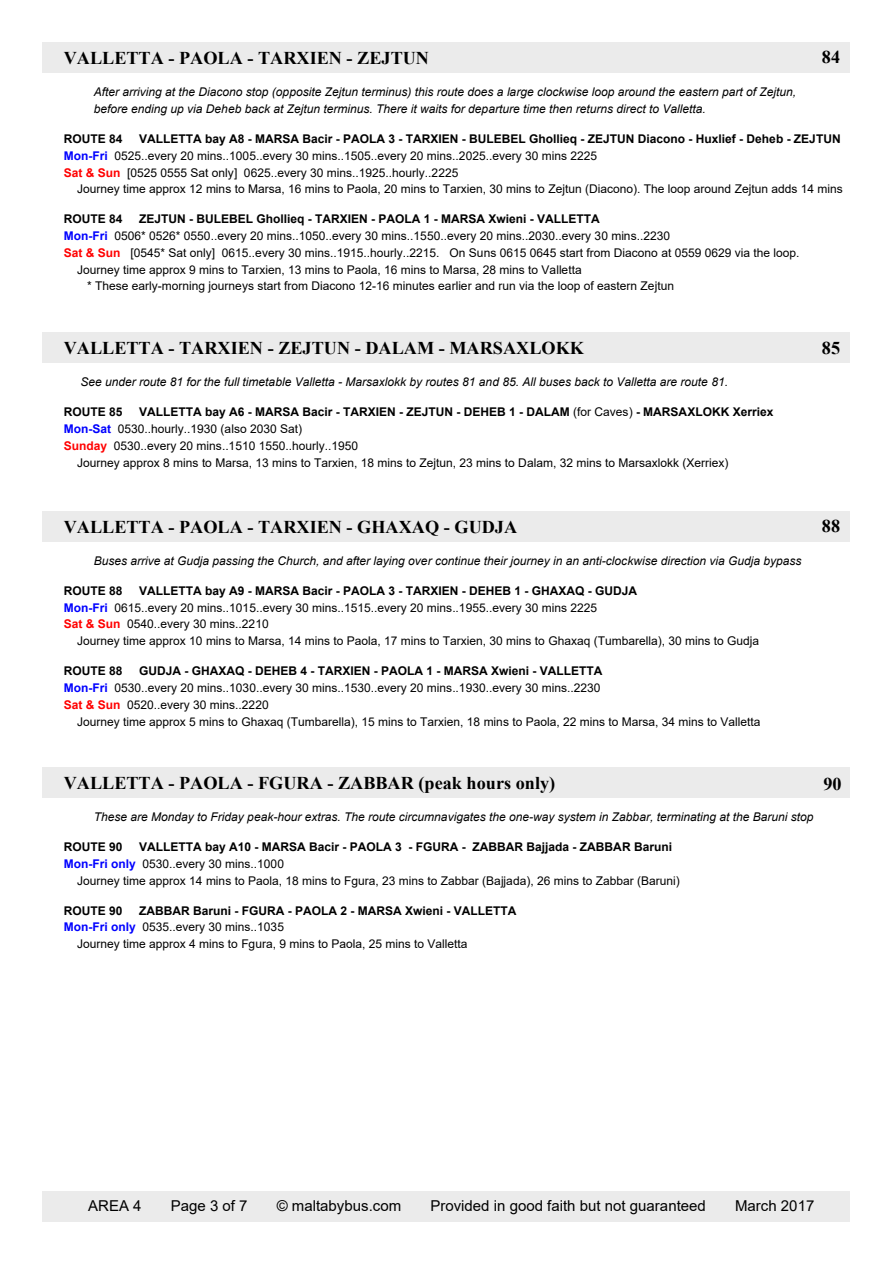
<style>
.page{position:relative;width:893px;height:1263px;background:#fff}
.page>*{position:absolute;margin:0;border:0;box-sizing:border-box;transform-origin:0 0}
.t1{font:700 18px "Times New Roman";color:#000}
.t2{font:15px "Arial";color:#000}
.t3{font:12px/16.8px "Arial";color:#000}
.t4{font:italic 12px/16.8px "Arial";color:#000}
.t5{font:700 12px/16.8px "Arial";color:#000}
.s1{font-weight:700}
.s2{font-weight:700;color:#00f}
.s3{font-weight:700;color:#f00}
.s4{font-weight:400}
.s5{color:#00f}
</style>
<div class="page">
<div style="left:43px;top:43px;width:807px;height:30px;background:#ebebeb"></div>
<div style="left:43px;top:511px;width:807px;height:30px;background:#ebebeb"></div>
<div style="left:43px;top:333px;width:807px;height:30px;background:#ebebeb"></div>
<div style="left:43px;top:767px;width:807px;height:31px;background:#ebebeb"></div>
<div style="left:43px;top:1191px;width:807px;height:30px;background:#ebebeb"></div>
<h1 class="t1" style="left:64px;top:52px;width:367px">VALLETTA - PAOLA - TARXIEN - ZEJTUN</h1>
<h1 class="t1" style="left:822px;top:51px;width:20px">84</h1>
<p class="t4" style="left:94px;top:85px;width:704px">After arriving at the Diacono stop (opposite Zejtun terminus) this route does a large clockwise loop around the eastern part of Zejtun, before ending up via Deheb back at Zejtun terminus. There it waits for departure time then returns direct to Valletta.</p>
<p class="t5" style="left:64px;top:131px;width:60px">ROUTE 84</p>
<p class="t3" style="left:64px;top:131px;width:778px;text-indent:75px"><span class="s1">VALLETTA bay A8 - MARSA Bacir - PAOLA 3 - TARXIEN - BULEBEL Ghollieq - ZEJTUN Diacono - Huxlief - Deheb - ZEJTUN<br></span><span class="s2">Mon-Fri</span> 0525..every 20 mins..1005..every 30 mins..1505..every 20 mins..2025..every 30 mins 2225<br><span class="s3">Sat &amp; Sun</span> [0525 0555 Sat only] 0625..every 30 mins..1925..hourly..2225</p>
<p class="t3" style="left:77px;top:182px;width:767px">Journey time approx 12 mins to Marsa, 16 mins to Paola, 20 mins to Tarxien, 30 mins to Zejtun (Diacono). The loop around Zejtun adds 14 mins</p>
<p class="t5" style="left:64px;top:212px;width:60px">ROUTE 84</p>
<p class="t5" style="left:139px;top:212px;width:462px">ZEJTUN - BULEBEL Ghollieq - TARXIEN - PAOLA 1 - MARSA Xwieni - VALLETTA</p>
<p class="t3" style="left:64px;top:229px;width:608px"><span class="s2">Mon-Fri</span> 0506* 0526* 0550..every 20 mins..1050..every 30 mins..1550..every 20 mins..2030..every 30 mins..2230</p>
<p class="t3" style="left:64px;top:245px;width:737px"><span class="s3">Sat &amp; Sun</span> [0545* Sat only] 0615..every 30 mins..1915..hourly..2215. On Suns 0615 0645 start from Diacono at 0559 0629 via the loop.</p>
<p class="t3" style="left:77px;top:262px;width:506px">Journey time approx 9 mins to Tarxien, 13 mins to Paola, 16 mins to Marsa, 28 mins to Valletta</p>
<p class="t3" style="left:87px;top:279px;width:588px">* These early-morning journeys start from Diacono 12-16 minutes earlier and run via the loop of eastern Zejtun</p>
<h1 class="t1" style="left:64px;top:342px;width:522px">VALLETTA - TARXIEN - ZEJTUN - DALAM - MARSAXLOKK</h1>
<h1 class="t1" style="left:822px;top:341px;width:20px">85</h1>
<p class="t4" style="left:80px;top:375px;width:649px">See under route 81 for the full timetable Valletta - Marsaxlokk by routes 81 and 85. All buses back to Valletta are route 81.</p>
<p class="t5" style="left:64px;top:405px;width:60px">ROUTE 85</p>
<p class="t5" style="left:139px;top:405px;width:636px">VALLETTA bay A6 - MARSA Bacir - TARXIEN - ZEJTUN - DEHEB 1 - DALAM <span class="s4">(for Caves)</span> - MARSAXLOKK Xerriex</p>
<p class="t3" style="left:64px;top:422px;width:240px"><span class="s2">Mon-Sat</span> 0530..hourly..1930 (also 2030 Sat)</p>
<p class="t3" style="left:64px;top:438px;width:296px"><span class="s3">Sunday</span> 0530..every 20 mins..1510 1550..hourly..1950</p>
<p class="t3" style="left:77px;top:455px;width:653px">Journey approx 8 mins to Marsa, 13 mins to Tarxien, 18 mins to Zejtun, 23 mins to Dalam, 32 mins to Marsaxlokk (Xerriex)</p>
<h1 class="t1" style="left:64px;top:521px;width:455px">VALLETTA - PAOLA - TARXIEN - GHAXAQ - GUDJA</h1>
<h1 class="t1" style="left:822px;top:520px;width:20px">88</h1>
<p class="t4" style="left:94px;top:553px;width:709px">Buses arrive at Gudja passing the Church, and after laying over continue their journey in an anti-clockwise direction via Gudja bypass</p>
<p class="t5" style="left:64px;top:583px;width:60px">ROUTE 88</p>
<p class="t3" style="left:64px;top:583px;width:575px;text-indent:75px"><span class="s1">VALLETTA bay A9 - MARSA Bacir - PAOLA 3 - TARXIEN - DEHEB 1 - GHAXAQ - GUDJA<br></span><span class="s2">Mon-Fri</span> 0615..every 20 mins..1015..every 30 mins..1515..every 20 mins..1955..every 30 mins 2225<br><span class="s3">Sat &amp; Sun</span> 0540..every 30 mins..2210</p>
<p class="t3" style="left:77px;top:634px;width:684px">Journey time approx 10 mins to Marsa, 14 mins to Paola, 17 mins to Tarxien, 30 mins to Ghaxaq (Tumbarella), 30 mins to Gudja</p>
<p class="t5" style="left:64px;top:664px;width:60px">ROUTE 88</p>
<p class="t3" style="left:64px;top:664px;width:540px;text-indent:75px"><span class="s1">GUDJA - GHAXAQ - DEHEB 4 - TARXIEN - PAOLA 1 - MARSA Xwieni - VALLETTA<br></span><span class="s2">Mon-Fri</span> 0530..every 20 mins..1030..every 30 mins..1530..every 20 mins..1930..every 30 mins..2230<br><span class="s3">Sat &amp; Sun</span> 0520..every 30 mins..2220</p>
<p class="t3" style="left:77px;top:714px;width:685px">Journey time approx 5 mins to Ghaxaq (Tumbarella), 15 mins to Tarxien, 18 mins to Paola, 22 mins to Marsa, 34 mins to Valletta</p>
<h1 class="t1" style="left:64px;top:777px;width:493px">VALLETTA - PAOLA - FGURA - ZABBAR (peak hours only)</h1>
<h1 class="t1" style="left:823px;top:778px;width:20px">90</h1>
<p class="t4" style="left:94px;top:809px;width:721px">These are Monday to Friday peak-hour extras. The route circumnavigates the one-way system in Zabbar, terminating at the Baruni stop</p>
<p class="t5" style="left:64px;top:840px;width:60px">ROUTE 90</p>
<p class="t5" style="left:64px;top:840px;width:610px;text-indent:75px">VALLETTA bay A10 - MARSA Bacir - PAOLA 3 - FGURA - ZABBAR Bajjada - ZABBAR Baruni<br><span class="s5">Mon-Fri only</span> <span class="s4">0530..every 30 mins..1000</span></p>
<p class="t3" style="left:77px;top:873px;width:604px">Journey time approx 14 mins to Paola, 18 mins to Fgura, 23 mins to Zabbar (Bajjada), 26 mins to Zabbar (Baruni)</p>
<p class="t5" style="left:64px;top:903px;width:60px">ROUTE 90</p>
<p class="t5" style="left:139px;top:903px;width:379px">ZABBAR Baruni - FGURA - PAOLA 2 - MARSA Xwieni - VALLETTA</p>
<p class="t3" style="left:64px;top:920px;width:222px"><span class="s2">Mon-Fri only</span> 0535..every 30 mins..1035</p>
<p class="t3" style="left:77px;top:937px;width:392px">Journey time approx 4 mins to Fgura, 9 mins to Paola, 25 mins to Valletta</p>
<p class="t2" style="left:88px;top:1200px;width:55px">AREA 4</p>
<p class="t2" style="left:171px;top:1200px;width:78px">Page 3 of 7</p>
<p class="t2" style="left:277px;top:1200px;width:126px">© maltabybus.com</p>
<p class="t2" style="left:430px;top:1200px;width:277px">Provided in good faith but not guaranteed</p>
<p class="t2" style="left:735px;top:1200px;width:81px">March 2017</p>
</div>
